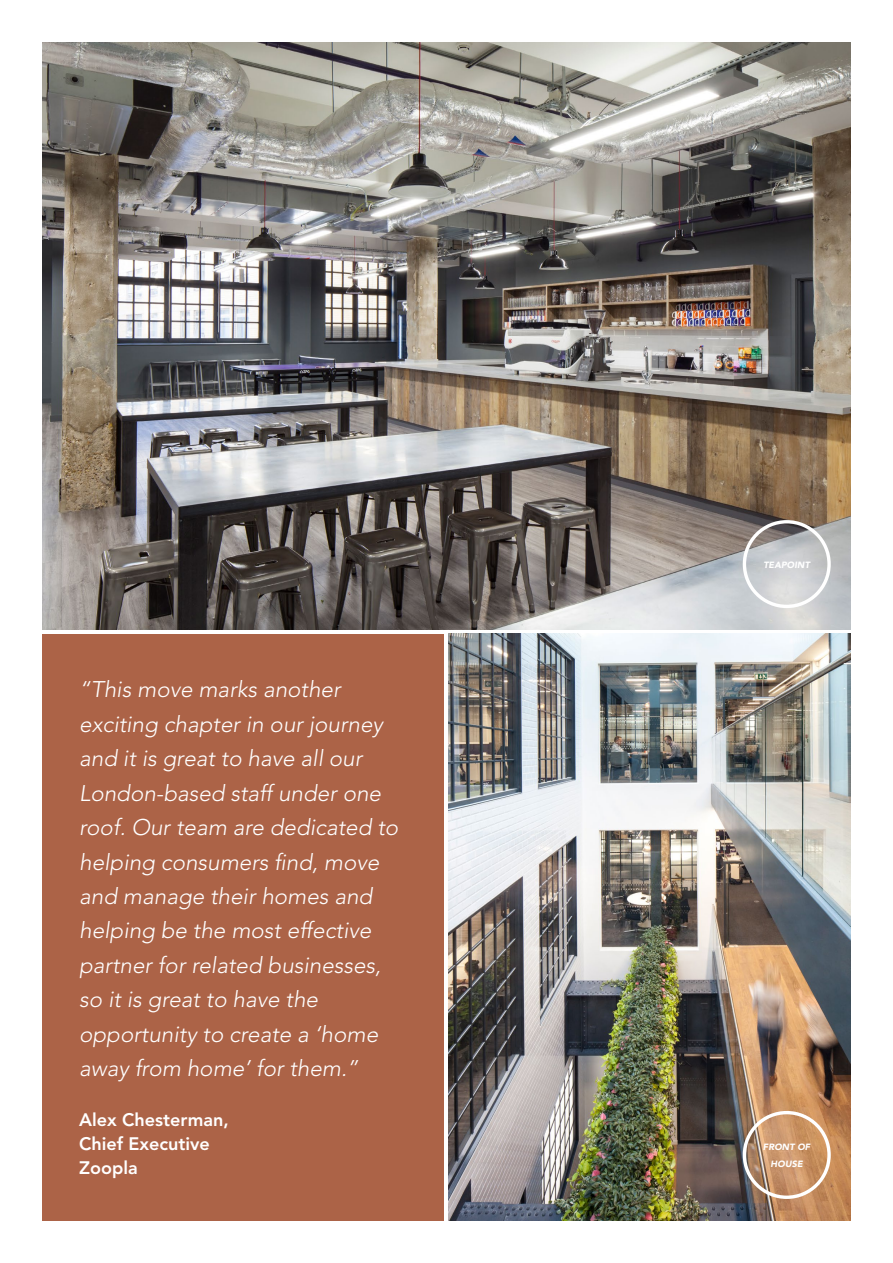
<style>
.page{position:relative;width:893px;height:1263px;background:#fff}
.page>*{position:absolute;margin:0;border:0;box-sizing:border-box;transform-origin:0 0}
.t1{font:italic 300 22.5px/34.5px "Avenir LT Std";color:#fff}
.t2{font:800 18px/24px "Avenir LT Std";color:#fff}
.t3{font:italic 900 9px/16.5px "Avenir LT Std";letter-spacing:.01em;color:#fff;text-align:center}
</style>
<div class="page">
<div style="left:43px;top:634px;width:401px;height:586px;background:#ac6347"></div>
<img style="left:449px;top:634px;width:401px;height:586px">
<img style="left:43px;top:43px;width:807px;height:586px">
<div style="left:743px;top:520px;width:88px;height:88px;border:3px solid #fff;border-radius:50%"></div>
<div style="left:743px;top:1111px;width:88px;height:88px;border:3px solid #fff;border-radius:50%"></div>
<p class="t1" style="left:79px;top:672px;width:320px">“This move marks another exciting chapter in our journey and it is great to have all our<br>London-based staff under one roof. Our team are dedicated to helping consumers find, move and manage their homes and helping be the most effective partner for related businesses, so it is great to have the opportunity to create a ‘home away from home’ for them.”</p>
<p class="t2" style="left:79px;top:1108px;width:151px">Alex Chesterman,<br>Chief Executive<br>Zoopla</p>
<p class="t3" style="left:763px;top:556px;width:48px">TEAPOINT</p>
<p class="t3" style="left:763px;top:1139px;width:49px">FRONT OF<br>HOUSE</p>
</div>
